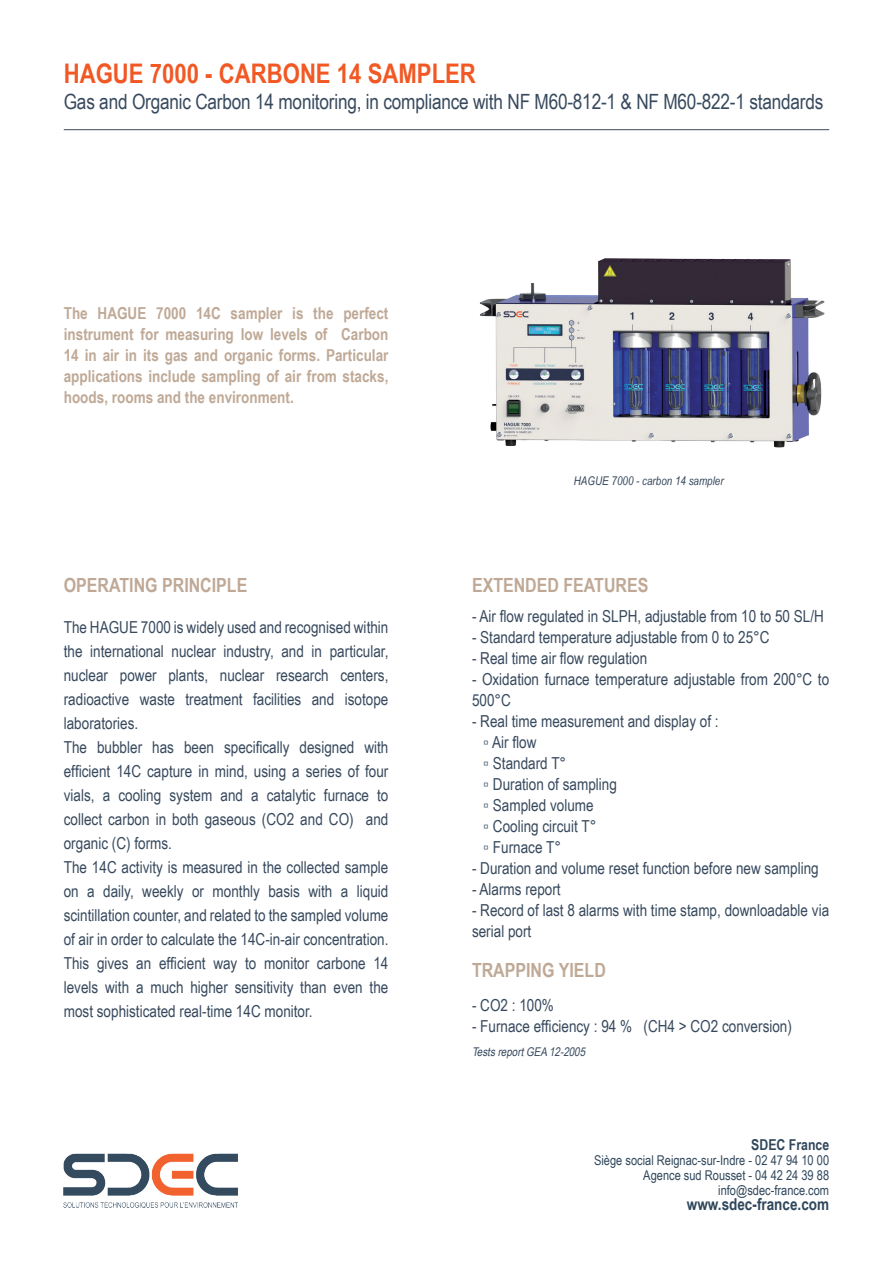
<style>
.page{position:relative;width:893px;height:1263px;background:#fff}
.page>*{position:absolute;margin:0;border:0;box-sizing:border-box;transform-origin:0 0}
.t1{font:700 27px "Arial Narrow";color:#f15823}
.t2{font:21px "Arial Narrow";letter-spacing:-.01em;color:#37495d}
.t3{font:700 19.5px "Arial Narrow";color:#bfa996}
.t4{font:16.5px/24px "Arial Narrow";color:#37495d}
.t5{font:700 16.5px/21px "Arial Narrow";color:#bfa996;text-align:justify}
.t6{font:700 16.5px "Arial Narrow";color:#30475b}
.t7{font:700 15px "Arial Narrow";color:#30475b}
.t8{font:13.5px/15px "Arial Narrow";color:#30475b;text-align:right}
.t9{font:italic 12px "Arial Narrow";color:#37495d}
.t10{font:italic 12px "Arial Narrow";color:#37495d}
</style>
<div class="page">
<img style="left:64px;top:1153px;width:174px;height:55px">
<hr style="left:64px;top:129px;width:765px;height:1px;background:#37495d">
<img style="left:480px;top:258px;width:345px;height:190px">
<h1 class="t1" style="left:64px;top:53px;width:414px">HAGUE 7000 - CARBONE 14 SAMPLER</h1>
<p class="t2" style="left:64px;top:86px;width:761px">Gas and Organic Carbon 14 monitoring, in compliance with NF M60-812-1 &amp; NF M60-822-1 standards</p>
<p class="t5" style="left:64px;top:302px;width:326px">The HAGUE 7000 14C sampler is the perfect instrument for measuring low levels of Carbon 14 in air in its gas and organic forms. Particular applications include sampling of air from stacks, hoods, rooms and the environment.</p>
<p class="t3" style="left:64px;top:571px;width:185px">OPERATING PRINCIPLE</p>
<p class="t4" style="left:64px;top:615px;width:326px">The HAGUE 7000 is widely used and recognised within the international nuclear industry, and in particular, nuclear power plants, nuclear research centers, radioactive waste treatment facilities and isotope laboratories.<br>The bubbler has been specifically designed with efficient 14C capture in mind, using a series of four vials, a cooling system and a catalytic furnace to collect carbon in both gaseous (CO2 and CO) and organic (C) forms.<br>The 14C activity is measured in the collected sample on a daily, weekly or monthly basis with a liquid scintillation counter, and related to the sampled volume of air in order to calculate the 14C-in-air concentration.<br>This gives an efficient way to monitor carbone 14 levels with a much higher sensitivity than even the most sophisticated real-time 14C monitor.</p>
<p class="t9" style="left:574px;top:472px;width:151px">HAGUE 7000 - carbon 14 sampler</p>
<p class="t3" style="left:472px;top:571px;width:178px">EXTENDED FEATURES</p>
<p class="t4" style="left:472px;top:603px;width:353px">- Air flow regulated in SLPH, adjustable from 10 to 50 SL/H</p>
<p class="t4" style="left:472px;top:624px;width:299px">- Standard temperature adjustable from 0 to 25°C</p>
<p class="t4" style="left:472px;top:645px;width:177px">- Real time air flow regulation</p>
<p class="t4" style="left:472px;top:668px;width:359px;line-height:21px">- Oxidation furnace temperature adjustable from 200°C to<br>500°C</p>
<p class="t4" style="left:483px;top:710px;width:237px;line-height:21px;text-indent:-11px">- Real time measurement and display of : ▫ Air flow<br>▫ Standard T°<br>▫ Duration of sampling<br>▫ Sampled volume<br>▫ Cooling circuit T°<br>▫ Furnace T°</p>
<p class="t4" style="left:472px;top:855px;width:348px">- Duration and volume reset function before new sampling</p>
<p class="t4" style="left:472px;top:876px;width:90px">- Alarms report</p>
<p class="t4" style="left:472px;top:899px;width:359px;line-height:21px">- Record of last 8 alarms with time stamp, downloadable via serial port</p>
<p class="t3" style="left:472px;top:955px;width:135px">TRAPPING YIELD</p>
<p class="t4" style="left:472px;top:992px;width:83px">- CO2 : 100%</p>
<p class="t4" style="left:472px;top:1013px;width:321px">- Furnace efficiency : 94 % (CH4 &gt; CO2 conversion)</p>
<p class="t10" style="left:472px;top:1043px;width:118px">TestsreportGEA12-2005</p>
<p class="t7" style="left:751px;top:1133px;width:79px">SDEC France</p>
<p class="t8" style="left:594px;top:1152px;width:237px">Siège social Reignac-sur-Indre - 02 47 94 10 00<br>Agence sud Rousset - 04 42 24 39 88 info@sdec-france.com</p>
<p class="t6" style="left:687px;top:1192px;width:144px">www.sdec-france.com</p>
</div>
